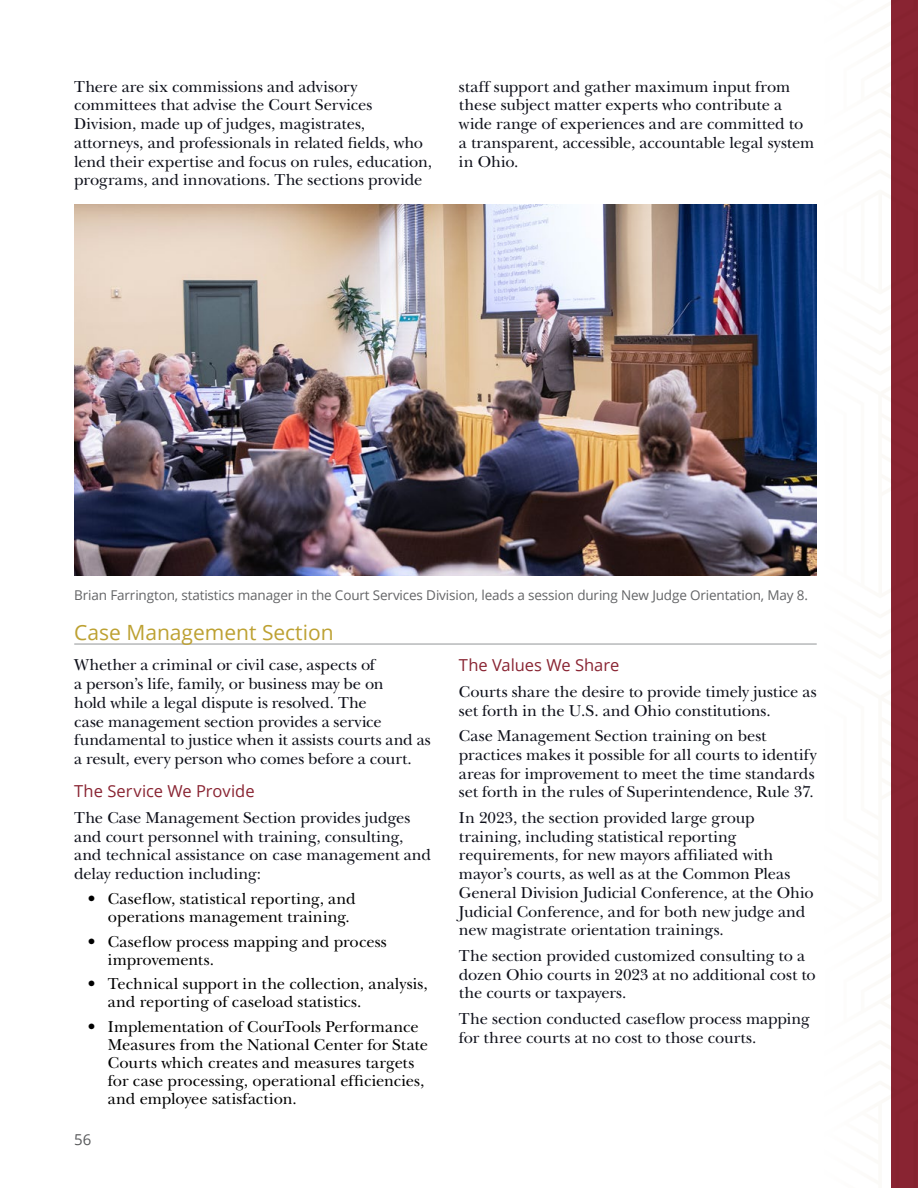
<style>
.page{position:relative;width:918px;height:1188px;background:#fff}
.page>*{position:absolute;margin:0;border:0;box-sizing:border-box;transform-origin:0 0}
.t1{font:21px "Open Sans";color:#bda132}
.t2{font:16.5px/18.8px "New Baskerville Std";letter-spacing:-.005em;color:#0e101a}
.t3{font:16.5px/18px "New Baskerville Std";color:#000}
.t4{font:16.5px "Open Sans";color:#892432}
.t5{font:15px "Open Sans";color:#58595b}
.t6{font:13.5px "Open Sans";letter-spacing:-.01em;color:#636466}
</style>
<div class="page">
<svg style="left:783px;top:0;width:135px;height:1188px"></svg>
<hr style="left:74px;top:644px;width:743px;height:1px;background:#939598">
<img style="left:74px;top:204px;width:743px;height:371px">
<p class="t2" style="left:74px;top:77px;width:359px">There are six commissions and advisory committees that advise the Court Services Division, made up of judges, magistrates, attorneys, and professionals in related fields, who lend their expertise and focus on rules, education, programs, and innovations. The sections provide</p>
<p class="t2" style="left:459px;top:77px;width:357px">staff support and gather maximum input from these subject matter experts who contribute a wide range of experiences and are committed to a transparent, accessible, accountable legal system in Ohio.</p>
<p class="t6" style="left:74px;top:586px;width:733px">Brian Farrington, statistics manager in the Court Services Division, leads a session during New Judge Orientation, May 8.</p>
<p class="t1" style="left:74px;top:618px;width:261px">Case Management Section</p>
<p class="t2" style="left:74px;top:656px;width:358px">Whether a criminal or civil case, aspects of<br>a person’s life, family, or business may be on<br>hold while a legal dispute is resolved. The<br>case management section provides a service fundamental to justice when it assists courts and as a result, every person who comes before a court.</p>
<p class="t4" style="left:74px;top:780px;width:182px">The Service We Provide</p>
<p class="t2" style="left:74px;top:808px;width:358px">The Case Management Section provides judges and court personnel with training, consulting, and technical assistance on case management and delay reduction including:</p>
<p class="t3" style="left:108px;top:890px;width:249px;text-indent:-20px">• Caseflow, statistical reporting, and operations management training.</p>
<p class="t3" style="left:108px;top:932px;width:280px;text-indent:-20px">• Caseflow process mapping and process improvements.</p>
<p class="t3" style="left:108px;top:975px;width:321px;text-indent:-20px">• Technical support in the collection, analysis, and reporting of caseload statistics.</p>
<p class="t3" style="left:108px;top:1018px;width:322px;text-indent:-20px">• Implementation of CourTools Performance Measures from the National Center for State Courts which creates and measures targets for case processing, operational efficiencies, and employee satisfaction.</p>
<p class="t5" style="left:74px;top:1129px;width:19px">56</p>
<p class="t4" style="left:459px;top:654px;width:162px">The Values We Share</p>
<p class="t2" style="left:459px;top:682px;width:359px">Courts share the desire to provide timely justice as set forth in the U.S. and Ohio constitutions.</p>
<p class="t2" style="left:459px;top:727px;width:359px">Case Management Section training on best practices makes it possible for all courts to identify areas for improvement to meet the time standards set forth in the rules of Superintendence, Rule 37.</p>
<p class="t2" style="left:459px;top:808px;width:356px">In 2023, the section provided large group training, including statistical reporting requirements, for new mayors affiliated with mayor’s courts, as well as at the Common Pleas General Division Judicial Conference, at the Ohio Judicial Conference, and for both new judge and new magistrate orientation trainings.</p>
<p class="t2" style="left:459px;top:946px;width:358px">The section provided customized consulting to a dozen Ohio courts in 2023 at no additional cost to the courts or taxpayers.</p>
<p class="t2" style="left:459px;top:1009px;width:352px">The section conducted caseflow process mapping for three courts at no cost to those courts.</p>
</div>
